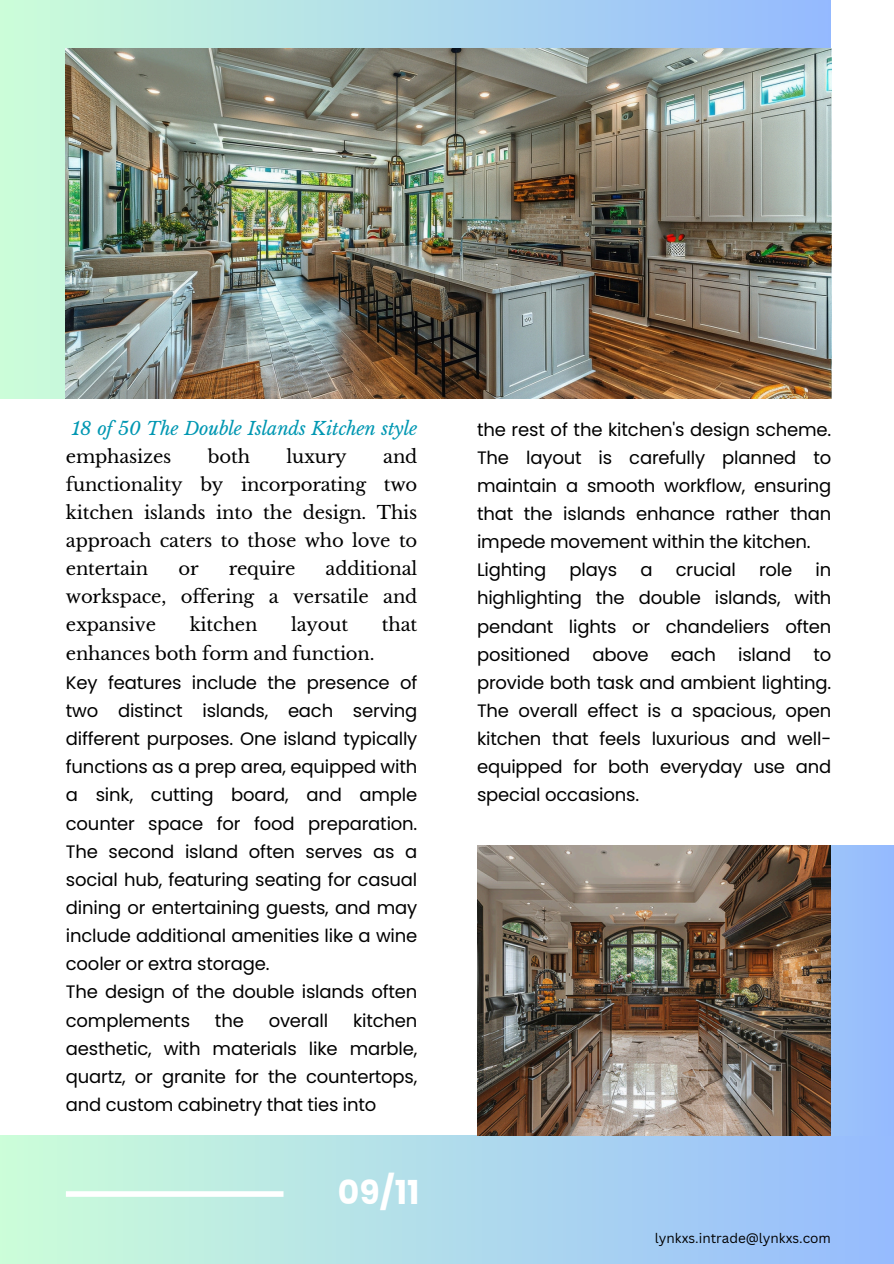
<style>
.page{position:relative;width:894px;height:1264px;background:#fff}
.page>*{position:absolute;margin:0;border:0;box-sizing:border-box;transform-origin:0 0}
.t1{font:700 33px "Poppins";color:#fff}
.t2{font:18px/28.2px "Poppins";letter-spacing:-.01em;color:#000;text-align:justify}
.t3{font:18px/28.2px "Libre Baskerville";letter-spacing:-.01em;color:#000;text-align:justify}
.t4{font:italic 18px/28.2px "Libre Baskerville";letter-spacing:-.01em;color:#0097b2}
.t5{font:13.5px "Canva Sans";color:#000}
.s1{font-style:normal;color:#000}
.s2{font-family:"Libre Baskerville"}
</style>
<div class="page">
<div style="left:0;top:0;width:830px;height:398px;background:linear-gradient(to right,#ccfdd9,#94baff)"></div>
<div style="left:0;top:1135px;width:893px;height:128px;background:linear-gradient(to right,#ccfed9,#96bbfe)"></div>
<div style="left:66px;top:1191px;width:217px;height:5px;background:#fff"></div>
<div style="left:477px;top:845px;width:415px;height:290px;background:#99bffc"></div>
<img style="left:66px;top:48px;width:764px;height:350px">
<img style="left:477px;top:845px;width:353px;height:290px">
<p class="t4" style="left:66px;top:414px;width:353px;text-indent:6px">18 of 50 The Double Islands Kitchen style <span class="s1">emphasizes</span></p>
<p class="t3" style="left:66px;top:442px;width:353px;text-indent:317px">and functionality by incorporating two kitchen islands into the design. This approach caters to those who love to entertain</p>
<p class="t3" style="left:208px;top:442px;width:44px">both</p>
<p class="t3" style="left:286px;top:442px;width:62px">luxury</p>
<p class="t3" style="left:66px;top:555px;width:353px;text-indent:260px">additional workspace, offering a versatile and expansive</p>
<p class="t3" style="left:178px;top:555px;width:22px">or</p>
<p class="t3" style="left:229px;top:555px;width:68px">require</p>
<p class="t3" style="left:190px;top:611px;width:69px">kitchen</p>
<p class="t3" style="left:291px;top:611px;width:59px">layout</p>
<p class="t3" style="left:382px;top:611px;width:37px">that</p>
<p class="t2" style="left:66px;top:639px;width:353px;text-align:left"><span class="s2">enhances both form and function.<br></span>Key features include the presence of two distinct islands, each serving different purposes. One island typically functions as a prep area, equipped with a sink, cutting board, and ample counter space for food preparation.<br>The second island often serves as a social hub, featuring seating for casual dining or entertaining guests, and may include additional amenities like a wine cooler or extra storage.</p>
<p class="t2" style="left:66px;top:978px;width:353px">The design of the double islands often complements</p>
<p class="t2" style="left:66px;top:1006px;width:353px;text-indent:287px">kitchen aesthetic, with materials like marble, quartz, or granite for the countertops, and custom cabinetry that ties into</p>
<p class="t2" style="left:215px;top:1006px;width:30px">the</p>
<p class="t2" style="left:268px;top:1006px;width:61px">overall</p>
<p class="t1" style="left:338px;top:1169px;width:83px">09/11</p>
<h1 class="t2" style="left:477px;top:415px;width:355px">the rest of the kitchen's design scheme.<br>The layout is carefully planned to maintain a smooth workflow, ensuring that the islands enhance rather than impede movement within the kitchen.</h1>
<p class="t2" style="left:477px;top:556px;width:71px">Lighting</p>
<p class="t2" style="left:569px;top:556px;width:49px">plays</p>
<p class="t2" style="left:640px;top:556px;width:14px">a</p>
<p class="t2" style="left:675px;top:556px;width:62px">crucial</p>
<p class="t2" style="left:758px;top:556px;width:35px">role</p>
<p class="t2" style="left:477px;top:556px;width:355px;text-indent:338px">in highlighting the double islands, with pendant lights or chandeliers often positioned above each island to provide both task and ambient lighting.<br>The overall effect is a spacious, open kitchen that feels luxurious and well&shy;equipped for both everyday use and special occasions.</p>
<h2 class="t5" style="left:654px;top:1228px;width:177px">lynkxs.intrade@lynkxs.com</h2>
</div>
